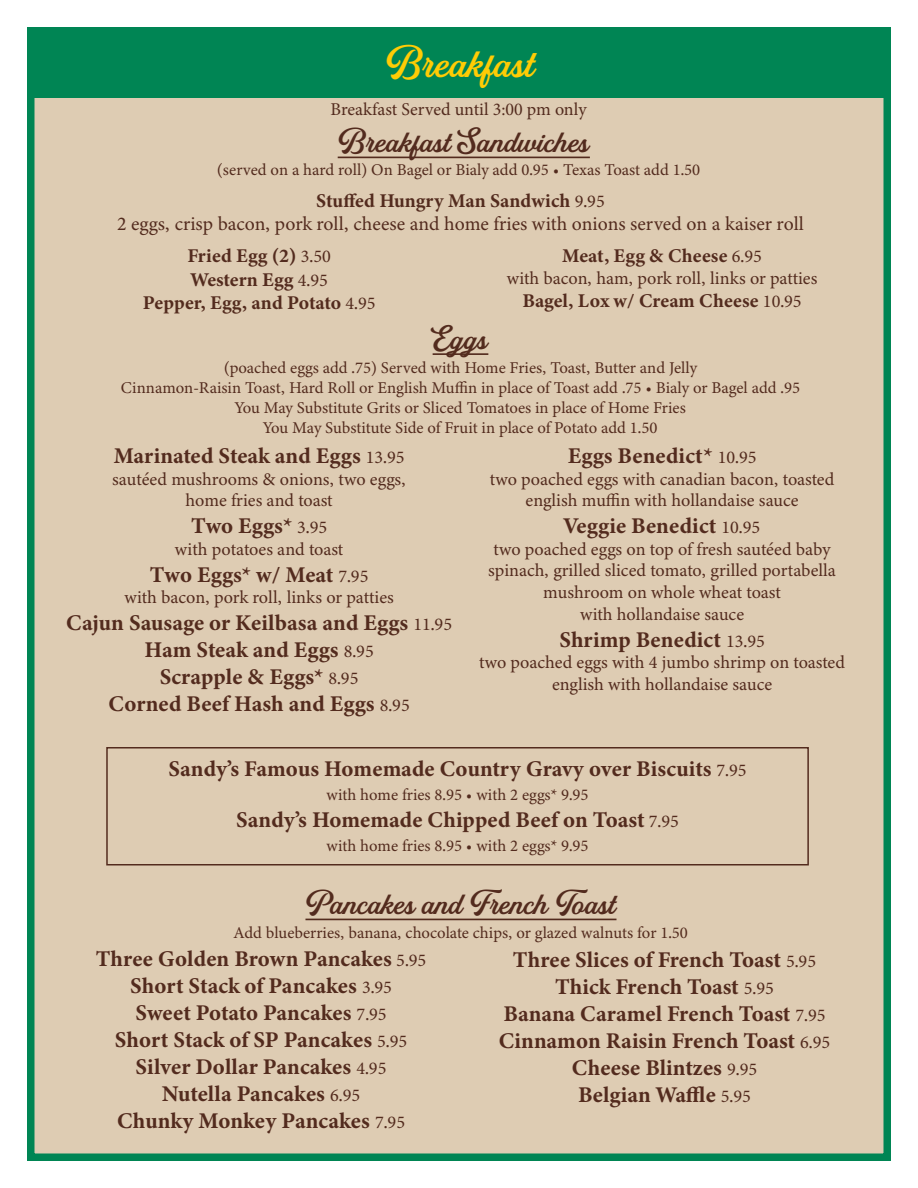
<style>
.page{position:relative;width:918px;height:1188px;background:#fff}
.page>*{position:absolute;margin:0;border:0;box-sizing:border-box;transform-origin:0 0}
.t1{font:43.5px "Golden Hills DEMO Regular";color:#ffcc05}
.t2{font:33px "Golden Hills DEMO Regular";color:#532b1e}
.t3{font:22.5px/27px "Minion Variable Concept";letter-spacing:.025em;color:#532b1e;text-align:center}
.t4{font:19.5px "Minion Variable Concept";letter-spacing:.015em;color:#532b1e}
.t5{font:19.5px "Minion Variable Concept";letter-spacing:.035em;color:#532b1e}
.t6{font:18px/21.6px "Minion Variable Concept";color:#532b1e;text-align:center}
.t7{font:18px "Minion Pro";color:#532b1e}
.t8{font:16.5px "Minion Variable Concept";color:#532b1e}
.s1{font-size:18px}
</style>
<div class="page">
<div style="left:27px;top:27px;width:864px;height:1134px;background:#deccb3;border:8px solid #008554"></div>
<div style="left:30px;top:30px;width:861px;height:68px;background:#008554"></div>
<hr style="left:338px;top:157px;width:252px;height:1px;background:#532b1e">
<hr style="left:433px;top:353px;width:55px;height:2px;background:#532b1e">
<div style="left:106px;top:747px;width:703px;height:119px;border:2px solid #532b1e"></div>
<hr style="left:305px;top:919px;width:312px;height:1px;background:#532b1e">
<p class="t1" style="left:386px;top:37px;width:151px">Breakfast</p>
<p class="t2" style="left:338px;top:122px;width:254px">Breakfast Sandwiches</p>
<p class="t7" style="left:331px;top:98px;width:257px">Breakfast Served until 3:00 pm only</p>
<p class="t8" style="left:217px;top:158px;width:485px">(served on a hard roll) On Bagel or Bialy add 0.95 • Texas Toast add 1.50</p>
<p class="t4" style="left:316px;top:187px;width:290px">Stuffed Hungry Man Sandwich <span class="s1">9.95</span></p>
<p class="t4" style="left:117px;top:210px;width:688px">2 eggs, crisp bacon, pork roll, cheese and home fries with onions served on a kaiser roll</p>
<p class="t5" style="left:187px;top:242px;width:145px">Fried Egg (2) <span class="s1">3.50</span></p>
<p class="t4" style="left:190px;top:266px;width:139px">Western Egg <span class="s1">4.95</span></p>
<p class="t4" style="left:143px;top:289px;width:234px">Pepper, Egg, and Potato <span class="s1">4.95</span></p>
<p class="t4" style="left:562px;top:242px;width:201px">Meat, Egg &amp; Cheese <span class="s1">6.95</span></p>
<p class="t6" style="left:507px;top:267px;width:312px">with bacon, ham, pork roll, links or patties</p>
<p class="t4" style="left:522px;top:287px;width:281px">Bagel, Lox w/ Cream Cheese <span class="s1">10.95</span></p>
<p class="t2" style="left:433px;top:319px;width:57px">Eggs</p>
<p class="t8" style="left:224px;top:356px;width:475px">(poached eggs add .75) Served with Home Fries, Toast, Butter and Jelly</p>
<p class="t8" style="left:121px;top:376px;width:681px">Cinnamon-Raisin Toast, Hard Roll or English Muffin in place of Toast add .75 • Bialy or Bagel add .95</p>
<p class="t8" style="left:235px;top:396px;width:452px">You May Substitute Grits or Sliced Tomatoes in place of Home Fries</p>
<p class="t8" style="left:264px;top:416px;width:395px">You May Substitute Side of Fruit in place of Potato add 1.50</p>
<p class="t3" style="left:114px;top:442px;width:292px">Marinated Steak and Eggs <span class="s1">13.95</span></p>
<p class="t6" style="left:112px;top:468px;width:295px">sautéed mushrooms &amp; onions, two eggs,</p>
<p class="t6" style="left:186px;top:489px;width:149px">home fries and toast</p>
<p class="t3" style="left:191px;top:512px;width:138px">Two Eggs* <span class="s1">3.95</span></p>
<p class="t6" style="left:175px;top:538px;width:170px">with potatoes and toast</p>
<p class="t3" style="left:150px;top:561px;width:220px">Two Eggs* w/ Meat <span class="s1">7.95</span></p>
<p class="t6" style="left:124px;top:587px;width:271px">with bacon, pork roll, links or patties</p>
<p class="t3" style="left:66px;top:609px;width:387px">Cajun Sausage or Keilbasa and Eggs <span class="s1">11.95</span></p>
<p class="t3" style="left:145px;top:636px;width:231px">Ham Steak and Eggs <span class="s1">8.95</span></p>
<p class="t3" style="left:160px;top:663px;width:200px">Scrapple &amp; Eggs* <span class="s1">8.95</span></p>
<p class="t3" style="left:109px;top:690px;width:303px">Corned Beef Hash and Eggs <span class="s1">8.95</span></p>
<p class="t3" style="left:568px;top:442px;width:190px">Eggs Benedict* <span class="s1">10.95</span></p>
<p class="t6" style="left:490px;top:468px;width:346px">two poached eggs with canadian bacon, toasted english muffin with hollandaise sauce</p>
<p class="t3" style="left:564px;top:512px;width:198px">Veggie Benedict <span class="s1">10.95</span></p>
<p class="t6" style="left:488px;top:538px;width:349px">two poached eggs on top of fresh sautéed baby spinach, grilled sliced tomato, grilled portabella mushroom on whole wheat toast<br>with hollandaise sauce</p>
<p class="t3" style="left:559px;top:626px;width:207px">Shrimp Benedict <span class="s1">13.95</span></p>
<p class="t6" style="left:479px;top:651px;width:368px">two poached eggs with 4 jumbo shrimp on toasted english with hollandaise sauce</p>
<p class="t3" style="left:169px;top:755px;width:579px">Sandy’s Famous Homemade Country Gravy over Biscuits <span class="s1">7.95</span></p>
<p class="t8" style="left:327px;top:783px;width:264px">with home fries 8.95 • with 2 eggs* 9.95</p>
<p class="t3" style="left:236px;top:806px;width:444px">Sandy’s Homemade Chipped Beef on Toast <span class="s1">7.95</span></p>
<p class="t8" style="left:327px;top:834px;width:264px">with home fries 8.95 • with 2 eggs* 9.95</p>
<p class="t2" style="left:305px;top:884px;width:313px">Pancakes and French Toast</p>
<p class="t8" style="left:234px;top:922px;width:455px">Add blueberries, banana, chocolate chips, or glazed walnuts for 1.50</p>
<p class="t3" style="left:96px;top:945px;width:332px">Three Golden Brown Pancakes <span class="s1">5.95</span></p>
<p class="t3" style="left:130px;top:972px;width:264px">Short Stack of Pancakes <span class="s1">3.95</span></p>
<p class="t3" style="left:135px;top:999px;width:253px">Sweet Potato Pancakes <span class="s1">7.95</span></p>
<p class="t3" style="left:115px;top:1026px;width:294px">Short Stack of SP Pancakes <span class="s1">5.95</span></p>
<p class="t3" style="left:136px;top:1053px;width:252px">Silver Dollar Pancakes <span class="s1">4.95</span></p>
<p class="t3" style="left:162px;top:1080px;width:200px">Nutella Pancakes <span class="s1">6.95</span></p>
<p class="t3" style="left:117px;top:1107px;width:290px">Chunky Monkey Pancakes <span class="s1">7.95</span></p>
<p class="t3" style="left:499px;top:946px;width:333px">Three Slices of French Toast <span class="s1">5.95<br></span>Thick French Toast <span class="s1">5.95<br></span>Banana Caramel French Toast <span class="s1">7.95<br></span>Cinnamon Raisin French Toast <span class="s1">6.95<br></span>Cheese Blintzes <span class="s1">9.95<br></span>Belgian Waffle <span class="s1">5.95</span></p>
</div>
